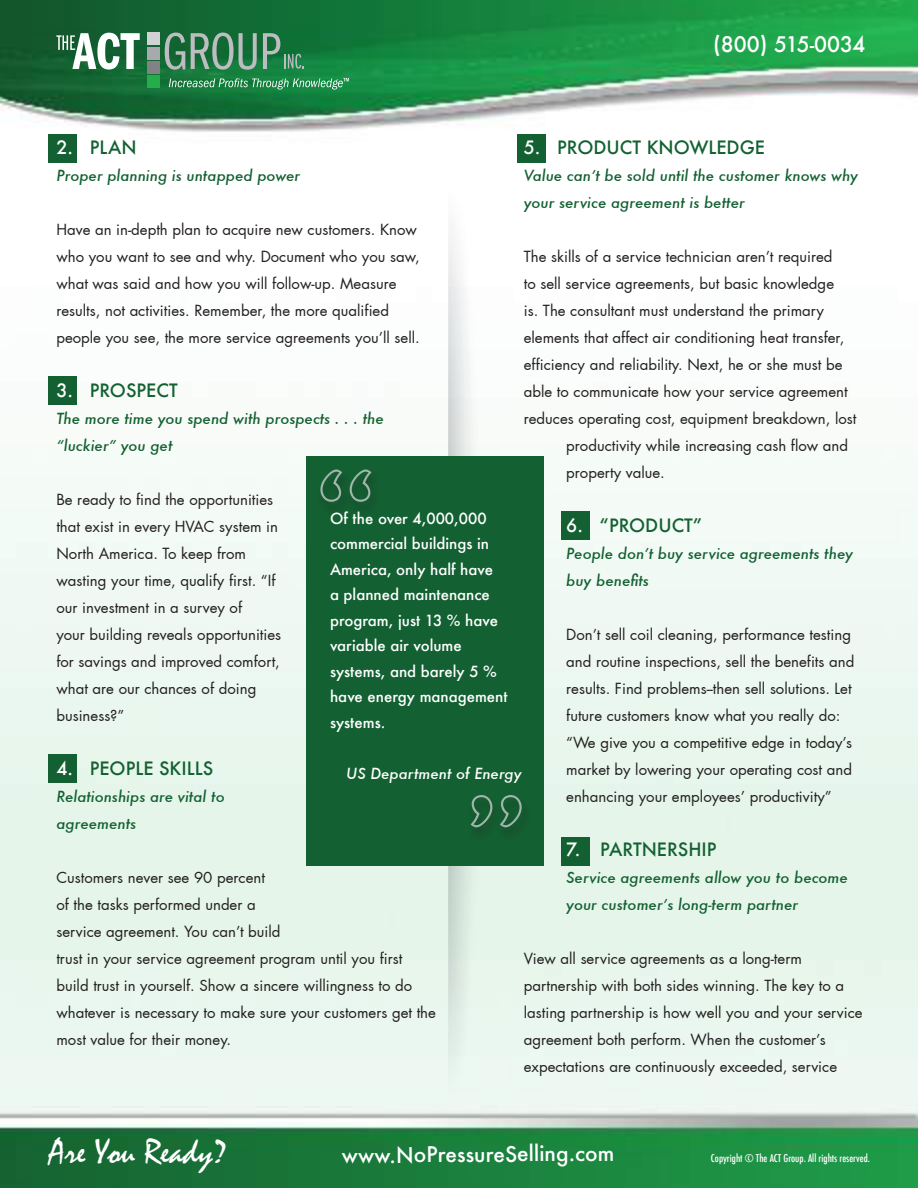
<style>
.page{position:relative;width:918px;height:1188px;background:#fff}
.page>*{position:absolute;margin:0;border:0;box-sizing:border-box;transform-origin:0 0}
.t1{font:36px "Mistral";color:#fff}
.t2{font:500 21px "Futura";color:#fff}
.t3{font:500 18px "Futura";color:#136132}
.t4{font:15px/27px "Futura";color:#231f20}
.t5{font:italic 500 15px/27px "Futura";color:#136132}
.t6{font:500 15px/25.5px "Futura";color:#fff}
.t7{font:italic 500 15px "Futura";color:#fff}
.t8{font:500 condensed 10.5px "Futura";color:#fff}
.s1{color:#fff}
</style>
<div class="page">
<img style="left:1px;top:0;width:917px;height:1188px">
<img style="left:448px;top:186px;width:65px;height:912px">
<svg style="left:165px;top:33px;width:20px;height:37px"></svg>
<svg style="left:191px;top:33px;width:66px;height:37px;background:#558d6d"></svg>
<svg style="left:169px;top:78px;width:180px;height:12px;background:#449b66"></svg>
<div style="left:147px;top:76px;width:12px;height:12px;background:#24ad4a"></div>
<div style="left:147px;top:61px;width:12px;height:13px;background:#808285"></div>
<div style="left:147px;top:47px;width:12px;height:12px;background:#a8a9ad"></div>
<div style="left:147px;top:33px;width:12px;height:12px;background:#d1d2d4"></div>
<svg style="left:56px;top:33px;width:84px;height:37px"></svg>
<svg style="left:263px;top:33px;width:41px;height:36px"></svg>
<div style="left:306px;top:456px;width:238px;height:410px;background:#136132"></div>
<svg style="left:320px;top:470px;width:51px;height:32px"></svg>
<svg style="left:471px;top:795px;width:51px;height:32px"></svg>
<div style="left:48px;top:134px;width:28px;height:29px;background:#136132"></div>
<div style="left:517px;top:134px;width:29px;height:29px;background:#136132"></div>
<div style="left:561px;top:511px;width:29px;height:29px;background:#136132"></div>
<div style="left:561px;top:837px;width:29px;height:29px;background:#136132"></div>
<div style="left:48px;top:376px;width:28px;height:29px;background:#136132"></div>
<div style="left:48px;top:754px;width:28px;height:29px;background:#136132"></div>
<h2 class="t2" style="left:713px;top:29px;width:154px">(800) 515-0034</h2>
<p class="t3" style="left:56px;top:135px;width:82px"><span class="s1">2.</span> PLAN</p>
<p class="t5" style="left:56px;top:162px;width:245px">Proper planning is untapped power</p>
<p class="t4" style="left:56px;top:216px;width:365px">Have an in-depth plan to acquire new customers. Know who you want to see and why. Document who you saw, what was said and how you will follow-up. Measure results, not activities. Remember, the more qualified people you see, the more service agreements you’ll sell.</p>
<p class="t3" style="left:56px;top:378px;width:123px"><span class="s1">3.</span> PROSPECT</p>
<p class="t5" style="left:56px;top:405px;width:329px">The more time you spend with prospects . . . the “luckier” you get</p>
<p class="t4" style="left:56px;top:486px;width:226px">Be ready to find the opportunities that exist in every HVAC system in<br>North America. To keep from wasting your time, qualify first. “If our investment in a survey of<br>your building reveals opportunities for savings and improved comfort, what are our chances of doing business?”</p>
<p class="t3" style="left:56px;top:756px;width:158px"><span class="s1">4.</span> PEOPLE SKILLS</p>
<p class="t5" style="left:56px;top:783px;width:170px">Relationships are vital to agreements</p>
<p class="t4" style="left:56px;top:864px;width:381px">Customers never see 90 percent<br>of the tasks performed under a<br>service agreement. You can’t build<br>trust in your service agreement program until you first build trust in yourself. Show a sincere willingness to do whatever is necessary to make sure your customers get the most value for their money.</p>
<p class="t3" style="left:524px;top:135px;width:243px"><span class="s1">5.</span> PRODUCT KNOWLEDGE</p>
<p class="t5" style="left:524px;top:162px;width:336px">Value can’t be sold until the customer knows why your service agreement is better</p>
<p class="t4" style="left:524px;top:243px;width:310px">The skills of a service technician aren’t required</p>
<p class="t4" style="left:524px;top:270px;width:312px">to sell service agreements, but basic knowledge</p>
<p class="t4" style="left:524px;top:297px;width:302px">is. The consultant must understand the primary</p>
<p class="t4" style="left:524px;top:324px;width:322px">elements that affect air conditioning heat transfer,</p>
<p class="t4" style="left:524px;top:351px;width:320px">efficiency and reliability. Next, he or she must be</p>
<p class="t4" style="left:524px;top:378px;width:325px">able to communicate how your service agreement</p>
<p class="t4" style="left:524px;top:405px;width:334px">reduces operating cost, equipment breakdown, lost</p>
<p class="t4" style="left:566px;top:432px;width:283px">productivity while increasing cash flow and</p>
<p class="t4" style="left:566px;top:459px;width:100px">property value.</p>
<p class="t3" style="left:566px;top:513px;width:138px"><span class="s1">6.</span> “PRODUCT”</p>
<p class="t5" style="left:566px;top:540px;width:288px">People don’t buy service agreements they buy benefits</p>
<p class="t4" style="left:566px;top:621px;width:290px">Don’t sell coil cleaning, performance testing and routine inspections, sell the benefits and results. Find problems--then sell solutions. Let future customers know what you really do: “We give you a competitive edge in today’s market by lowering your operating cost and enhancing your employees’ productivity”</p>
<p class="t3" style="left:566px;top:837px;width:152px"><span class="s1">7.</span> PARTNERSHIP</p>
<p class="t5" style="left:566px;top:864px;width:283px">Service agreements allow you to become your customer’s long-term partner</p>
<p class="t4" style="left:524px;top:945px;width:340px">View all service agreements as a long-term partnership with both sides winning. The key to a lasting partnership is how well you and your service agreement both perform. When the customer’s expectations are continuously exceeded, service</p>
<p class="t6" style="left:330px;top:505px;width:179px">Of the over 4,000,000 commercial buildings in<br>America, only half have<br>a planned maintenance program, just 13 % have variable air volume systems, and barely 5 % have energy management systems.</p>
<p class="t7" style="left:346px;top:763px;width:177px">US Department of Energy</p>
<h1 class="t1" style="left:49px;top:1131px;width:180px">Are You Ready?</h1>
<h2 class="t2" style="left:342px;top:1142px;width:274px;rotate:-1deg">www.NoPressureSelling.com</h2>
<p class="t8" style="left:711px;top:1152px;width:161px">Copyright © The ACT Group. All rights reserved.</p>
</div>
